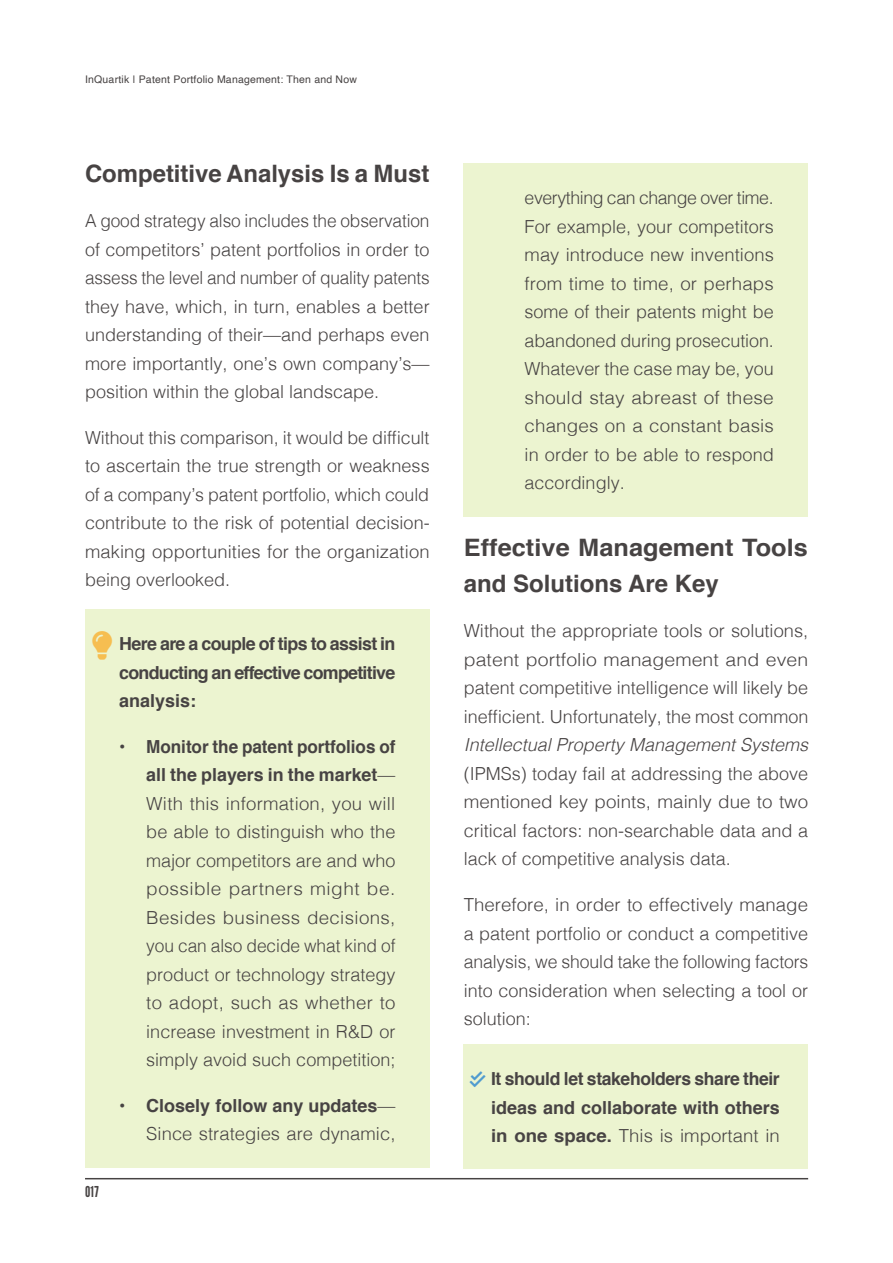
<style>
.page{position:relative;width:893px;height:1263px;background:#fff}
.page>*{position:absolute;margin:0;border:0;box-sizing:border-box;transform-origin:0 0}
.t1{font:700 24px/36px "Helvetica";color:#474343;scale:1.05 1}
.t2{font:700 24px "Helvetica";color:#474343}
.t3{font:300 18px/28.5px "Helvetica";color:#474343;text-align:justify}
.t4{font:300 18px/28.5px "Helvetica";color:#474343;text-align:justify;scale:.96 1}
.t5{font:700 18px/28.5px "Helvetica";letter-spacing:-.02em;color:#474343;text-align:justify}
.t6{font:300 18px/28.5px "Helvetica";color:#474343;text-align:justify;scale:1.04 1}
.t7{font:italic 300 18px "Helvetica";color:#474343}
.t8{font:15px "League Gothic";color:#474343}
.t9{font:10.5px "Helvetica";letter-spacing:.02em;color:#474343}
.s1{font-weight:700}
.s2{font-weight:300}
</style>
<div class="page">
<hr style="left:85px;top:1178px;width:723px;height:1px;background:#474343">
<div style="left:85px;top:609px;width:344px;height:559px;background:#ecf4d0"></div>
<div style="left:463px;top:1044px;width:345px;height:124px;background:#ecf4d0"></div>
<div style="left:463px;top:164px;width:345px;height:353px;background:#ecf4d0"></div>
<p class="t9" style="left:85px;top:71px;width:274px">InQuartik | Patent Portfolio Management: Then and Now</p>
<h1 class="t2" style="left:85px;top:154px;width:346px">Competitive Analysis Is a Must</h1>
<p class="t4" style="left:85px;top:205px;width:360px">A good strategy also includes the observation of competitors’ patent portfolios in order to assess the level and number of quality patents they have, which, in turn, enables a better understanding of their—and perhaps even more importantly, one’s own company’s— position within the global landscape.</p>
<p class="t3" style="left:85px;top:422px;width:346px">Without this comparison, it would be difficult to ascertain the true strength or weakness of a company’s patent portfolio, which could contribute to the risk of potential decision&shy;making opportunities for the organization being overlooked.</p>
<p class="t8" style="left:85px;top:1183px;width:15px">017</p>
<p class="t5" style="left:119px;top:630px;width:278px">Here are a couple of tips to assist in conducting an effective competitive analysis:</p>
<p class="t3" style="left:146px;top:731px;width:251px;text-indent:-27px"><span class="s1">• Monitor the patent portfolios of all the players in the market</span>— With this information, you will be able to distinguish who the major competitors are and who possible partners might be.<br>Besides business decisions, you can also decide what kind of product or technology strategy to adopt, such as whether to increase investment in R&amp;D or simply avoid such competition;</p>
<p class="t3" style="left:119px;top:1090px;width:278px;text-align:right"><span class="s1">• Closely follow any updates</span>—<br>Since strategies are dynamic,</p>
<p class="t3" style="left:525px;top:182px;width:251px">everything can change over time.<br>For example, your competitors may introduce new inventions from time to time, or perhaps some of their patents might be abandoned during prosecution.<br>Whatever the case may be, you should stay abreast of these changes on a constant basis in order to be able to respond accordingly.</p>
<h1 class="t1" style="left:464px;top:530px;width:329px">Effective Management Tools and Solutions Are Key</h1>
<p class="t3" style="left:464px;top:615px;width:346px">Without the appropriate tools or solutions, patent portfolio management and even patent competitive intelligence will likely be inefficient. Unfortunately, the most common</p>
<p class="t7" style="left:464px;top:730px;width:346px">Intellectual Property Management Systems</p>
<p class="t3" style="left:464px;top:758px;width:346px">(IPMSs) today fail at addressing the above mentioned key points, mainly due to two critical factors: non-searchable data and a lack of competitive analysis data.</p>
<p class="t6" style="left:464px;top:889px;width:333px">Therefore, in order to effectively manage a patent portfolio or conduct a competitive analysis, we should take the following factors into consideration when selecting a tool or solution:</p>
<p class="t5" style="left:491px;top:1065px;width:290px">It should let stakeholders share their ideas and collaborate with others in one space. <span class="s2">This is important in</span></p>
</div>
